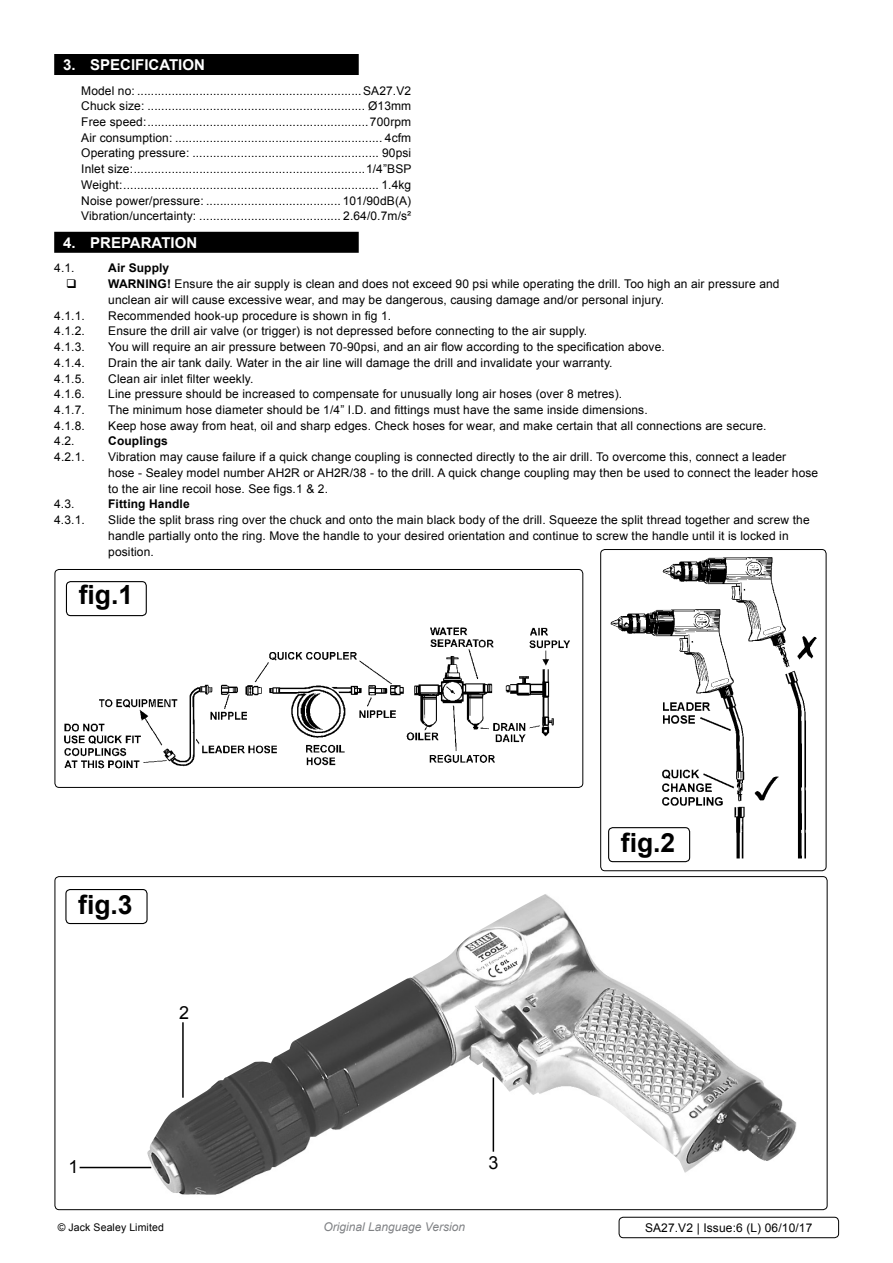
<style>
.page{position:relative;width:893px;height:1263px;background:#fff}
.page>*{position:absolute;margin:0;border:0;box-sizing:border-box;transform-origin:0 0}
.t1{font:700 26.4px "Arial";color:#000}
.t2{font:18px "Arial";color:#000}
.t3{font:700 15px "Arial";color:#fff}
.t4{font:12px/15.8px "Arial";letter-spacing:.01em;color:#000}
.t5{font:italic 12px "Arial";color:#808285}
.t6{font:700 12px "Arial";letter-spacing:.01em;color:#000}
.t7{font:10.5px "Arial";letter-spacing:.01em;color:#000}
.s1{font-weight:700}
</style>
<div class="page">
<div style="left:54px;top:54px;width:305px;height:21px;background:#000"></div>
<div style="left:54px;top:232px;width:305px;height:21px;background:#000"></div>
<img style="left:609px;top:557px;width:208px;height:306px">
<div style="left:600px;top:549px;width:226px;height:322px;border:1px solid #000;border-radius:4px"></div>
<img style="left:64px;top:616px;width:506px;height:153px">
<div style="left:55px;top:569px;width:528px;height:219px;border:1px solid #000;border-radius:4px"></div>
<div style="left:66px;top:581px;width:81px;height:35px;border:1px solid #000;border-radius:4px"></div>
<div style="left:609px;top:828px;width:81px;height:34px;background:#fff;border-radius:4px"></div>
<div style="left:608px;top:827px;width:82px;height:35px;border:1px solid #000;border-radius:4px"></div>
<img style="left:145px;top:894px;width:652px;height:301px">
<hr style="left:80px;top:1167px;width:71px;height:1px;background:#000">
<hr style="left:182px;top:1022px;width:2px;height:76px;background:#000">
<hr style="left:493px;top:1077px;width:1px;height:75px;background:#000">
<div style="left:66px;top:889px;width:81px;height:34px;background:#fff;border-radius:4px"></div>
<div style="left:65px;top:889px;width:83px;height:35px;border:1px solid #000;border-radius:4px"></div>
<div style="left:619px;top:1217px;width:220px;height:21px;border:1px solid #000;border-radius:4px"></div>
<p class="t3" style="left:63px;top:54px;width:131px">3. SPECIFICATION</p>
<p class="t4" style="left:81px;top:83px;width:332px;text-align:justify">Model no: .................................................................SA27.V2<br>Chuck size: ............................................................... Ø13mm Free speed:................................................................700rpm Air consumption: ............................................................ 4cfm Operating pressure: ...................................................... 90psi Inlet size:...................................................................1/4”BSP Weight:.......................................................................... 1.4kg Noise power/pressure: ....................................... 101/90dB(A)<br>Vibration/uncertainty: ......................................... 2.64/0.7m/s²</p>
<p class="t3" style="left:63px;top:232px;width:123px">4. PREPARATION</p>
<p class="t4" style="left:54px;top:260px;width:22px">4.1.</p>
<p class="t4" style="left:108px;top:260px;width:673px"><span class="s1">AIR SUPPLY<br>WARNING!</span> Ensure the air supply is clean and does not exceed 90 psi while operating the drill. Too high an air pressure and unclean air will cause excessive wear, and may be dangerous, causing damage and/or personal injury.</p>
<p class="t4" style="left:54px;top:308px;width:32px">4.1.1.</p>
<p class="t4" style="left:108px;top:308px;width:284px">Recommended hook-up procedure is shown in fig 1.</p>
<p class="t4" style="left:54px;top:323px;width:43px">4.1.2. E</p>
<p class="t4" style="left:116px;top:323px;width:472px">nsure the drill air valve (or trigger) is not depressed before connecting to the air supply.</p>
<p class="t4" style="left:54px;top:339px;width:32px">4.1.3.</p>
<p class="t4" style="left:108px;top:339px;width:558px">You will require an air pressure between 70-90psi, and an air flow according to the specification above.</p>
<p class="t4" style="left:54px;top:355px;width:43px">4.1.4. D</p>
<p class="t4" style="left:117px;top:355px;width:497px">rain the air tank daily. Water in the air line will damage the drill and invalidate your warranty.</p>
<p class="t4" style="left:54px;top:370px;width:32px">4.1.5.</p>
<p class="t4" style="left:108px;top:370px;width:147px">Clean air inlet filter weekly.</p>
<p class="t4" style="left:54px;top:386px;width:43px">4.1.6. L</p>
<p class="t4" style="left:115px;top:386px;width:509px">ine pressure should be increased to compensate for unusually long air hoses (over 8 metres).</p>
<p class="t4" style="left:54px;top:402px;width:32px">4.1.7.</p>
<p class="t4" style="left:108px;top:402px;width:541px">The minimum hose diameter should be 1/4” I.D. and fittings must have the same inside dimensions.</p>
<p class="t4" style="left:54px;top:418px;width:32px">4.1.8.</p>
<p class="t4" style="left:108px;top:418px;width:660px">Keep hose away from heat, oil and sharp edges. Check hoses for wear, and make certain that all connections are secure.</p>
<p class="t4" style="left:54px;top:433px;width:22px">4.2.</p>
<p class="t6" style="left:92px;top:433px;width:10px">C</p>
<p class="t6" style="left:117px;top:433px;width:52px">OUPLINGS</p>
<p class="t4" style="left:54px;top:449px;width:32px">4.2.1.</p>
<p class="t4" style="left:108px;top:449px;width:712px">Vibration may cause failure if a quick change coupling is connected directly to the air drill. To overcome this, connect a leader<br>hose - Sealey model number AH2R or AH2R/38 - to the drill. A quick change coupling may then be used to connect the leader hose to the air line recoil hose. See figs.1 &amp; 2.</p>
<p class="t4" style="left:54px;top:496px;width:22px">4.3.</p>
<p class="t6" style="left:108px;top:496px;width:83px">FITTING HANDLE</p>
<p class="t4" style="left:54px;top:512px;width:43px">4.3.1. S</p>
<p class="t4" style="left:108px;top:512px;width:703px;text-indent:8px">lide the split brass ring over the chuck and onto the main black body of the drill. Squeeze the split thread together and screw the handle partially onto the ring. Move the handle to your desired orientation and continue to screw the handle until it is locked in position.</p>
<h1 class="t1" style="left:79px;top:577px;width:56px">FIG.1</h1>
<h1 class="t1" style="left:78px;top:887px;width:56px">FIG.3</h1>
<h2 class="t2" style="left:179px;top:1000px;width:12px">2</h2>
<h2 class="t2" style="left:68px;top:1154px;width:12px">1</h2>
<h2 class="t2" style="left:488px;top:1151px;width:12px">3</h2>
<h1 class="t1" style="left:621px;top:825px;width:56px">FIG.2</h1>
<p class="t7" style="left:58px;top:1221px;width:108px">© Jack Sealey Limited</p>
<p class="t5" style="left:324px;top:1219px;width:143px">Original Language Version</p>
<p class="t4" style="left:645px;top:1220px;width:169px">SA27.V2 | Issue:6 (L) 06/10/17</p>
</div>
